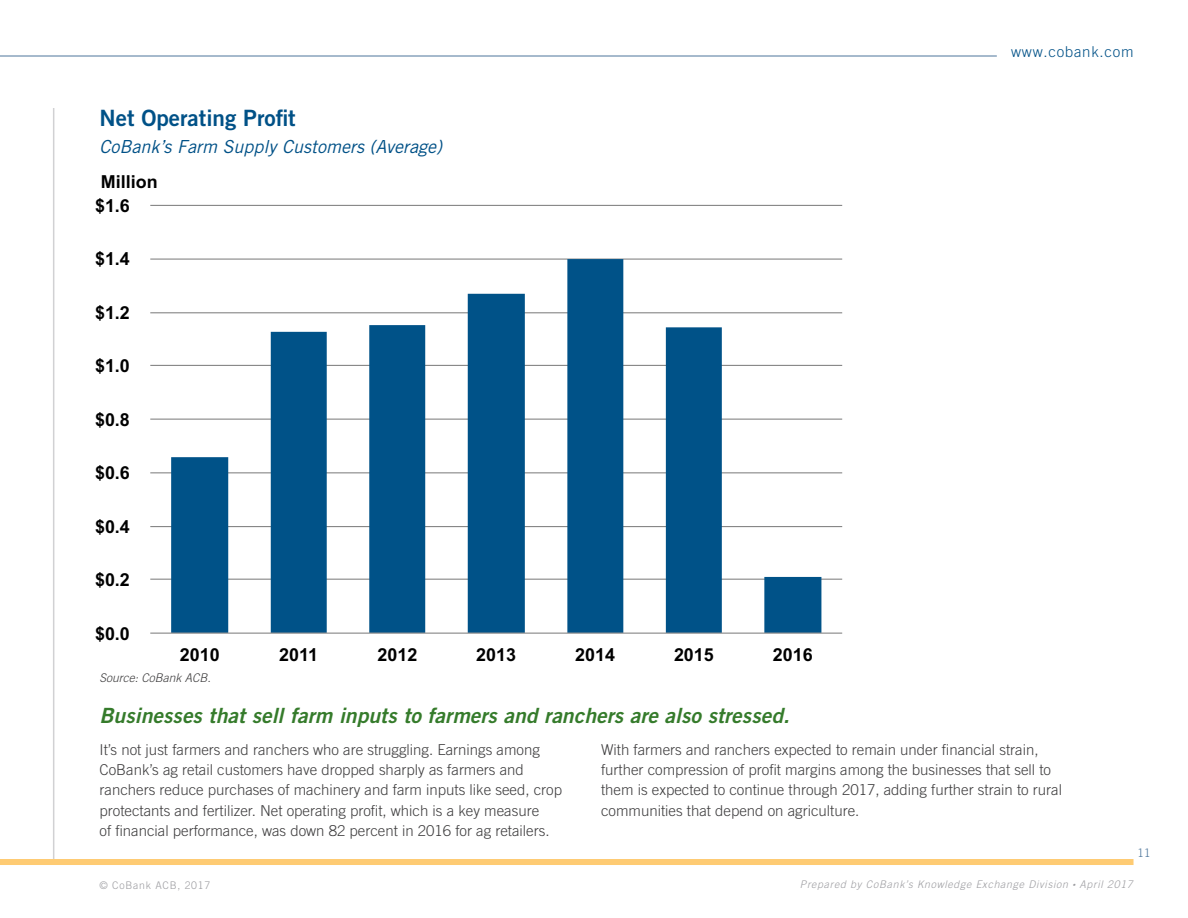
<style>
.page{position:relative;width:1188px;height:918px;background:#fff}
.page>*{position:absolute;margin:0;border:0;box-sizing:border-box;transform-origin:0 0}
.Exhibit_Head_Big{font:22.5px "Trade Gothic Bold Two";color:#005187}
.Green_KED_Section_Hd{font:italic 21px "Trade Gothic Bold Two";letter-spacing:.005em;color:#357b2b}
.Exhibit_Head_Big-2{font:italic 18px "Trade Gothic";color:#005187}
.t1{font:700 17.85px "Arial";color:#000}
.Text_-_basic{font:300 15px/20.2px "Trade Gothic";color:#3e3d3e}
.t2{font:300 15px "Trade Gothic";letter-spacing:.05em;color:#005187}
.Exhibit_Caption_Sour{font:italic 300 12px "Trade Gothic";color:#3e3d3e}
.t3{font:300 11.7px "Trade Gothic";color:#4e769b}
.t4{font:italic 300 10.5px "Trade Gothic";letter-spacing:.07em;color:#9d9da1}
.t5{font:300 10.5px "Trade Gothic";letter-spacing:.07em;color:#9d9da1}
.s1{font-size:6px}
</style>
<div class="page">
<hr style="left:53px;top:108px;width:1px;height:754px;background:#a3a3a7">
<div style="left:0;top:859px;width:1134px;height:6px;background:#fecb73"></div>
<hr style="left:0;top:56px;width:997px;height:1px;background:#4e769b">
<hr style="left:150px;top:579px;width:692px;height:1px;background:#868686">
<hr style="left:150px;top:526px;width:692px;height:1px;background:#868686">
<hr style="left:150px;top:472px;width:692px;height:1px;background:#868686">
<hr style="left:150px;top:419px;width:692px;height:1px;background:#868686">
<hr style="left:150px;top:365px;width:692px;height:1px;background:#868686">
<hr style="left:150px;top:312px;width:692px;height:1px;background:#868686">
<hr style="left:150px;top:259px;width:692px;height:1px;background:#868686">
<hr style="left:150px;top:205px;width:692px;height:1px;background:#868686">
<svg style="left:171px;top:259px;width:650px;height:374px"></svg>
<hr style="left:150px;top:633px;width:692px;height:1px;background:#868686">
<p class="Exhibit_Head_Big" style="left:100px;top:104px;width:198px">Net Operating Profit</p>
<p class="Exhibit_Head_Big-2" style="left:100px;top:136px;width:344px">CoBank’s Farm Supply Customers (Average)</p>
<p class="t1" style="left:101px;top:169px;width:58px">Million</p>
<p class="t1" style="left:95px;top:193px;width:36px">$1.6</p>
<p class="t1" style="left:95px;top:246px;width:36px">$1.4</p>
<p class="t1" style="left:95px;top:300px;width:36px">$1.2</p>
<p class="t1" style="left:95px;top:353px;width:36px">$1.0</p>
<p class="t1" style="left:95px;top:407px;width:36px">$0.8</p>
<p class="t1" style="left:95px;top:460px;width:36px">$0.6</p>
<p class="t1" style="left:95px;top:514px;width:36px">$0.4</p>
<p class="t1" style="left:95px;top:567px;width:36px">$0.2</p>
<p class="t1" style="left:95px;top:621px;width:36px">$0.0</p>
<p class="t1" style="left:180px;top:642px;width:41px">2010</p>
<p class="t1" style="left:279px;top:642px;width:40px">2011</p>
<p class="t1" style="left:377px;top:642px;width:41px">2012</p>
<p class="t1" style="left:476px;top:642px;width:41px">2013</p>
<p class="t1" style="left:575px;top:642px;width:41px">2014</p>
<p class="t1" style="left:674px;top:642px;width:41px">2015</p>
<p class="t1" style="left:773px;top:642px;width:41px">2016</p>
<p class="Exhibit_Caption_Sour" style="left:100px;top:671px;width:113px">Source: CoBank ACB.</p>
<p class="Green_KED_Section_Hd" style="left:100px;top:703px;width:692px">Businesses that sell farm inputs to farmers and ranchers are also stressed.</p>
<p class="t2" style="left:1011px;top:42px;width:124px">www.cobank.com</p>
<p class="Text_-_basic" style="left:100px;top:739px;width:464px">It’s not just farmers and ranchers who are struggling. Earnings among CoBank’s ag retail customers have dropped sharply as farmers and ranchers reduce purchases of machinery and farm inputs like seed, crop protectants and fertilizer. Net operating profit, which is a key measure<br>of financial performance, was down 82 percent in 2016 for ag retailers.</p>
<p class="Text_-_basic" style="left:601px;top:739px;width:462px">With farmers and ranchers expected to remain under financial strain, further compression of profit margins among the businesses that sell to them is expected to continue through 2017, adding further strain to rural communities that depend on agriculture.</p>
<p class="t3" style="left:1138px;top:846px;width:14px">11</p>
<p class="t5" style="left:100px;top:879px;width:112px">© CoBank ACB, 2017</p>
<p class="t4" style="left:800px;top:878px;width:334px">Prepared by CoBank’s Knowledge Exchange Division <span class="s1">•</span> April 2017</p>
</div>
